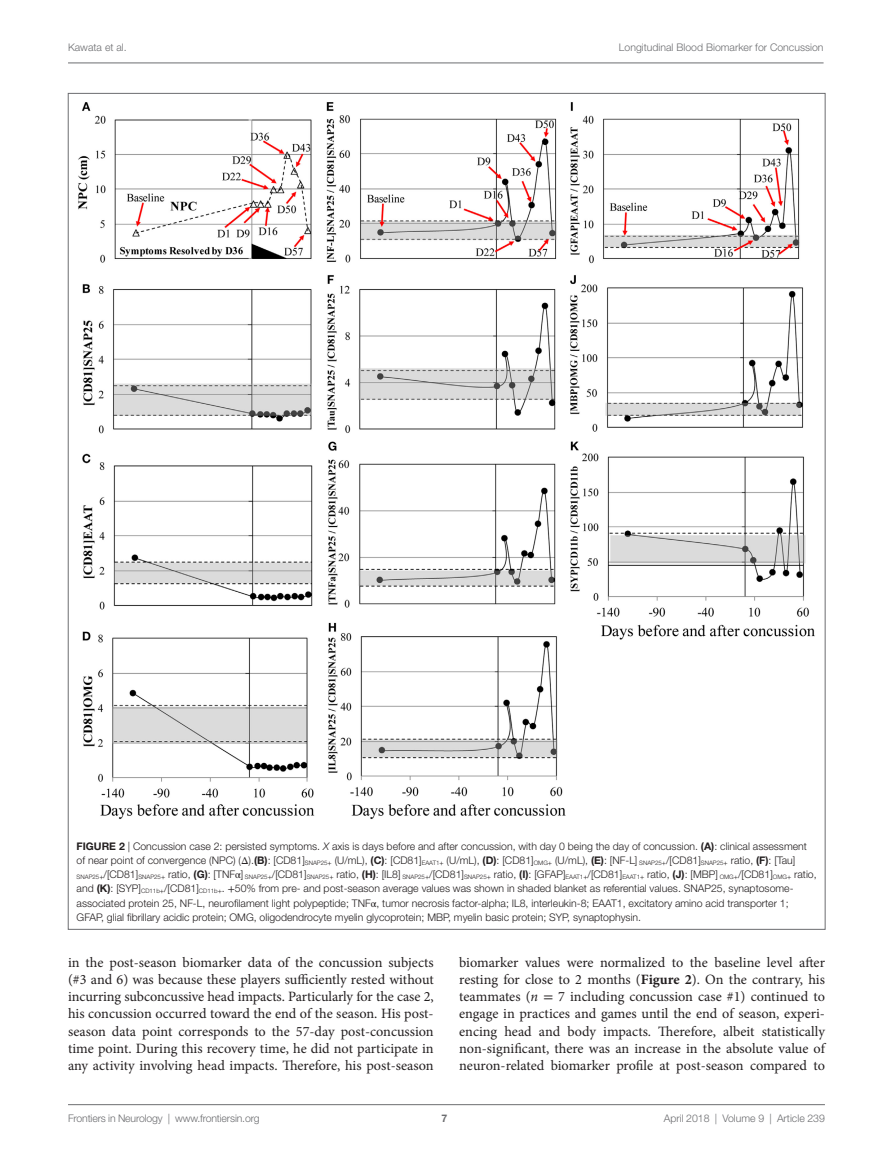
<style>
.page{position:relative;width:893px;height:1170px;background:#fff}
.page>*{position:absolute;margin:0;border:0;box-sizing:border-box;transform-origin:0 0}
.t1{font:14.25px/17.2px "Minion Pro";letter-spacing:-.005em;color:#231f20;text-align:justify}
.t2{font:300 10.5px/14.2px "Helvetica Neue LT Std";color:#231f20}
.t3{font:300 10.5px "Helvetica Neue LT Std";color:#6c6d70}
.t4{font:700 10.5px "Helvetica Neue LT Std";color:#6c6d70}
.s1{font-weight:700}
.s2{font-style:italic}
.s3{font-family:"STIX General";font-weight:400}
.s4{font-family:"STIX General"}
</style>
<div class="page">
<img style="left:78px;top:102px;width:737px;height:717px">
<hr style="left:68px;top:1104px;width:757px;height:1px;background:#6c6d70">
<hr style="left:68px;top:63px;width:755px;height:1px;background:#6c6d70">
<p class="t3" style="left:68px;top:41px;width:60px">Kawata et al.</p>
<p class="t3" style="left:619px;top:41px;width:206px">Longitudinal Blood Biomarker for Concussion</p>
<p class="t2" style="left:77px;top:838px;width:741px"><span class="s1">FIGURE 2</span> | Concussion case 2: persisted symptoms. <span class="s2">X</span> axis is days before and after concussion, with day 0 being the day of concussion. <span class="s1">(A)</span>: clinical assessment of near point of convergence (NPC) (<span class="s3">Δ</span>).<span class="s1">(B)</span>: [CD81]<sub>SNAP25</sub><sub>+</sub> (U/mL), <span class="s1">(C)</span>: [CD81]<sub>EAAT1</sub><sub>+</sub> (U/mL), <span class="s1">(D)</span>: [CD81]<sub>OMG</sub><sub>+</sub> (U/mL), <span class="s1">(E)</span>: [NF-L] <sub>SNAP25</sub><sub>+</sub>/[CD81]<sub>SNAP25</sub><sub>+</sub> ratio, <span class="s1">(F)</span>: [Tau] <sub>SNAP25</sub><sub>+</sub>/[CD81]<sub>SNAP25</sub><sub>+</sub> ratio, <span class="s1">(G)</span>: [TNF<span class="s3">α</span>] <sub>SNAP25</sub><sub>+</sub>/[CD81]<sub>SNAP25</sub><sub>+</sub> ratio, <span class="s1">(H)</span>: [IL8] <sub>SNAP25</sub><sub>+</sub>/[CD81]<sub>SNAP25</sub><sub>+</sub> ratio, <span class="s1">(I)</span>: [GFAP]<sub>EAAT1</sub><sub>+</sub>/[CD81]<sub>EAAT1</sub><sub>+</sub> ratio, <span class="s1">(J)</span>: [MBP] <sub>OMG</sub><sub>+</sub>/[CD81]<sub>OMG</sub><sub>+</sub> ratio, and <span class="s1">(K)</span>: [SYP]<sub>CD11b</sub><sub>+</sub>/[CD81]<sub>CD11b</sub><sub>+</sub>. <span class="s3">+</span>50% from pre- and post-season average values was shown in shaded blanket as referential values. SNAP25, synaptosome&shy;associated protein 25, NF-L, neurofilament light polypeptide; TNF<span class="s3">α</span>, tumor necrosis factor-alpha; IL8, interleukin-8; EAAT1, excitatory amino acid transporter 1; GFAP, glial fibrillary acidic protein; OMG, oligodendrocyte myelin glycoprotein; MBP, myelin basic protein; SYP, synaptophysin.</p>
<p class="t1" style="left:68px;top:953px;width:367px">in the post-season biomarker data of the concussion subjects (#3 and 6) was because these players sufficiently rested without incurring subconcussive head impacts. Particularly for the case 2, his concussion occurred toward the end of the season. His post&shy;season data point corresponds to the 57-day post-concussion time point. During this recovery time, he did not participate in any activity involving head impacts. Therefore, his post-season</p>
<p class="t1" style="left:459px;top:953px;width:367px">biomarker values were normalized to the baseline level after resting for close to 2 months (<span class="s1">Figure 2</span>). On the contrary, his teammates (<span class="s2">n</span> <span class="s4">=</span> 7 including concussion case #1) continued to engage in practices and games until the end of season, experi&shy;encing head and body impacts. Therefore, albeit statistically non-significant, there was an increase in the absolute value of neuron-related biomarker profile at post-season compared to</p>
<p class="t3" style="left:68px;top:1111px;width:193px">Frontiers in Neurology | www.frontiersin.org</p>
<p class="t3" style="left:664px;top:1111px;width:163px">April 2018 | Volume 9 | Article 239</p>
<p class="t4" style="left:441px;top:1111px;width:7px">7</p>
</div>
